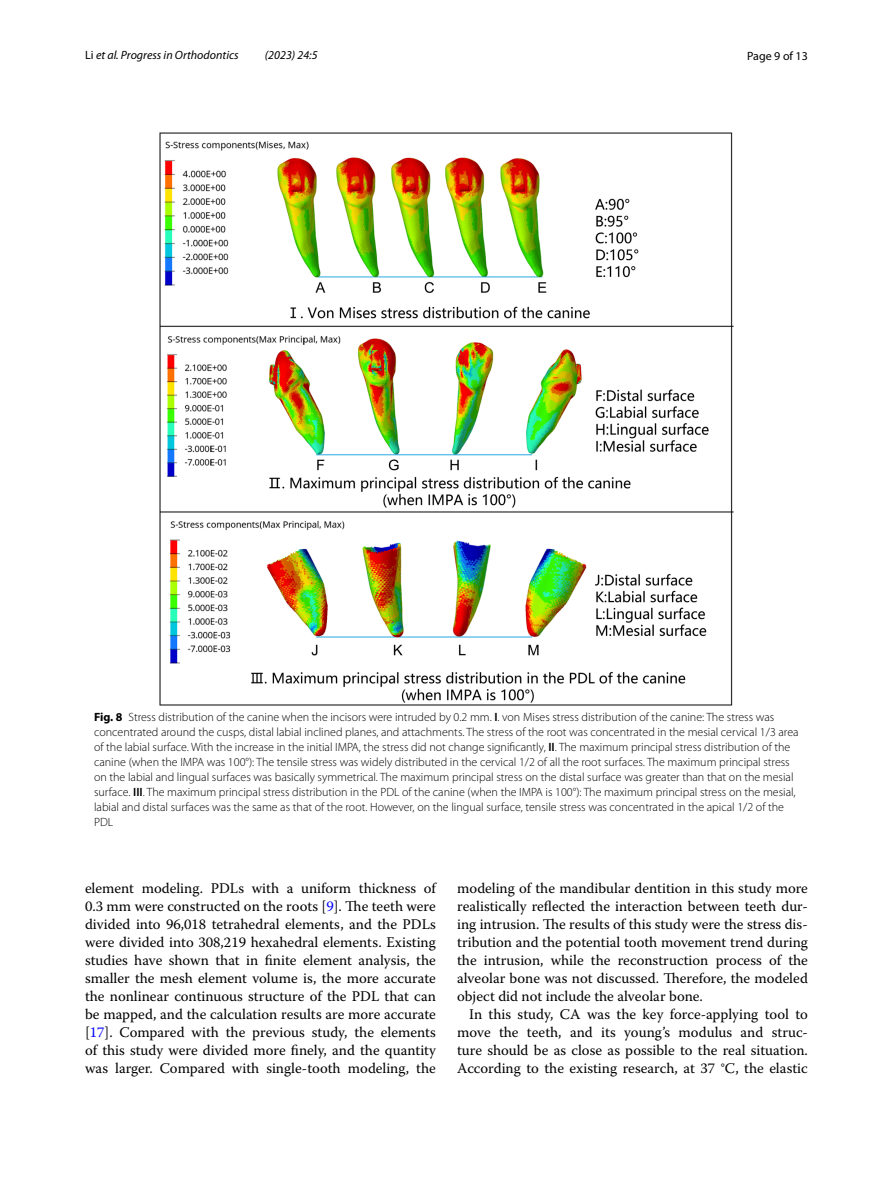
<style>
.page{position:relative;width:893px;height:1187px;background:#fff}
.page>*{position:absolute;margin:0;border:0;box-sizing:border-box;transform-origin:0 0}
.t1{font:14.7px/18px "Warnock Pro";color:#000;text-align:justify}
.t2{font:300 12px/15px "Myriad Pro";color:#000}
.t3{font:italic 12px "Myriad Pro";color:#000}
.t4{font:12px "Myriad Pro";color:#000}
.s1{font-style:normal}
.s2{font-weight:700}
.s3{font-weight:600}
.s4{color:#00f}
</style>
<div class="page">
<img style="left:159px;top:133px;width:574px;height:572px">
<p class="t3" style="left:85px;top:48px;width:155px"><span class="s1">Li</span> et al. Progress in Orthodontics</p>
<p class="t3" style="left:265px;top:48px;width:54px">(2023) 24:5</p>
<p class="t4" style="left:747px;top:48px;width:62px">Page 9 of 13</p>
<p class="t2" style="left:94px;top:709px;width:706px"><span class="s2">Fig. 8</span> Stress distribution of the canine when the incisors were intruded by 0.2 mm. <span class="s3">I</span>. von Mises stress distribution of the canine: The stress was concentrated around the cusps, distal labial inclined planes, and attachments. The stress of the root was concentrated in the mesial cervical 1/3 area of the labial surface. With the increase in the initial IMPA, the stress did not change significantly, <span class="s3">II</span>. The maximum principal stress distribution of the canine (when the IMPA was 100°): The tensile stress was widely distributed in the cervical 1/2 of all the root surfaces. The maximum principal stress on the labial and lingual surfaces was basically symmetrical. The maximum principal stress on the distal surface was greater than that on the mesial surface. <span class="s3">III</span>. The maximum principal stress distribution in the PDL of the canine (when the IMPA is 100°): The maximum principal stress on the mesial, labial and distal surfaces was the same as that of the root. However, on the lingual surface, tensile stress was concentrated in the apical 1/2 of the PDL</p>
<p class="t1" style="left:85px;top:878px;width:352px">element modeling. PDLs with a uniform thickness of 0.3 mm were constructed on the roots [<span class="s4">9</span>]. The teeth were divided into 96,018 tetrahedral elements, and the PDLs were divided into 308,219 hexahedral elements. Existing studies have shown that in finite element analysis, the smaller the mesh element volume is, the more accurate the nonlinear continuous structure of the PDL that can be mapped, and the calculation results are more accurate [<span class="s4">17</span>]. Compared with the previous study, the elements of this study were divided more finely, and the quantity was larger. Compared with single-tooth modeling, the</p>
<p class="t1" style="left:457px;top:878px;width:352px">modeling of the mandibular dentition in this study more realistically reflected the interaction between teeth dur&shy;ing intrusion. The results of this study were the stress dis&shy;tribution and the potential tooth movement trend during the intrusion, while the reconstruction process of the alveolar bone was not discussed. Therefore, the modeled object did not include the alveolar bone.</p>
<p class="t1" style="left:457px;top:1004px;width:352px;text-indent:12px">In this study, CA was the key force-applying tool to move the teeth, and its young’s modulus and struc&shy;ture should be as close as possible to the real situation.<br>According to the existing research, at 37 °C, the elastic</p>
</div>
